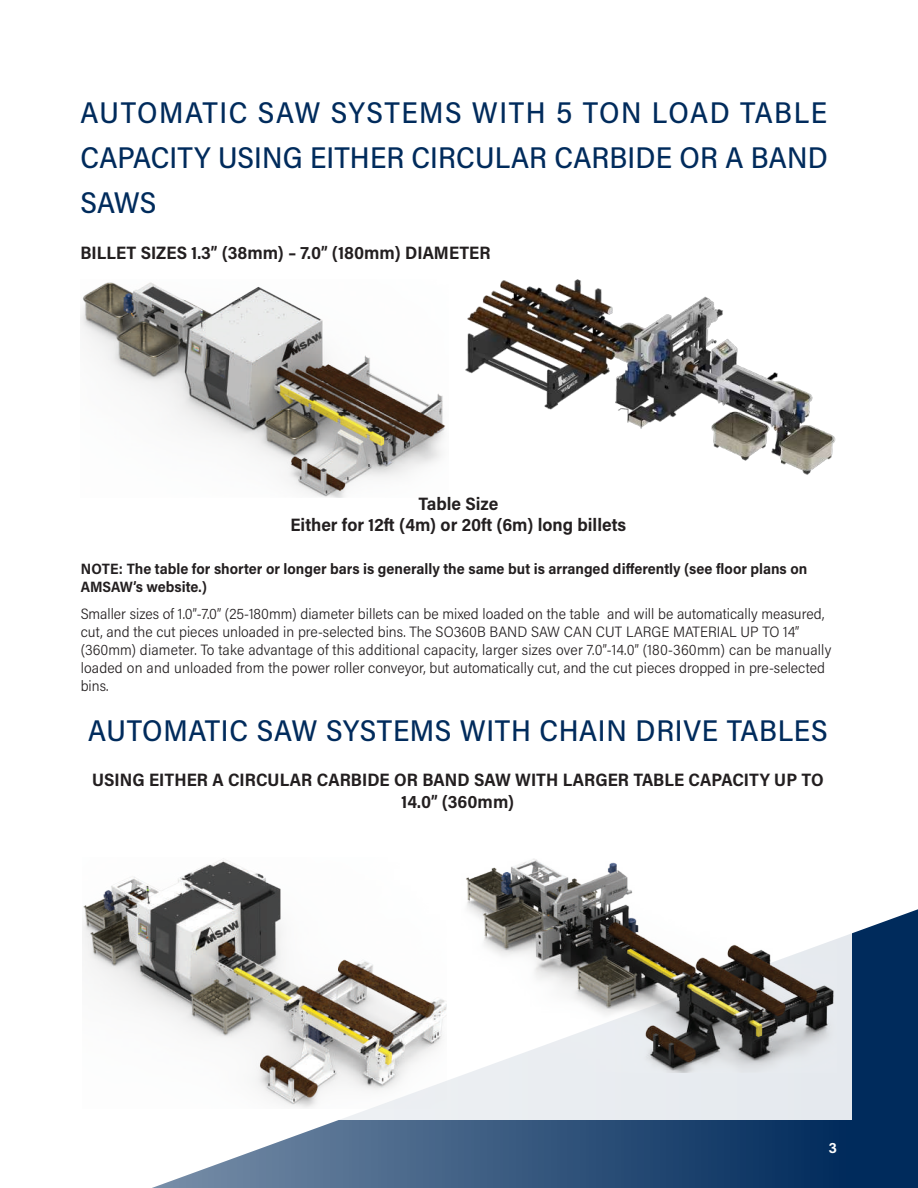
<style>
.page{position:relative;width:918px;height:1188px;background:#fff}
.page>*{position:absolute;margin:0;border:0;box-sizing:border-box;transform-origin:0 0}
.t1{font:500 30px/45px "Acumin Pro Semi Cond";letter-spacing:.01em;color:#002b5c;text-align:justify}
.t2{font:700 18px/21.6px "Acumin Pro Semi Cond";color:#231f20;text-align:center}
.t3{font:300 15px/18px "Acumin Pro Semi Cond";color:#231f20}
.t4{font:700 15px/18px "Acumin Pro Semi Cond";color:#231f20}
.t5{font:700 15px "Acumin Pro Semi Cond";color:#fff}
</style>
<div class="page">
<svg style="left:152px;top:909px;width:766px;height:279px;background:#3c5d82"></svg>
<div style="left:0;top:0;width:851px;height:1120px;background:#fff"></div>
<img style="left:81px;top:282px;width:365px;height:216px">
<img style="left:82px;top:860px;width:365px;height:249px">
<img style="left:465px;top:279px;width:371px;height:196px">
<img style="left:466px;top:859px;width:370px;height:213px">
<h1 class="t1" style="left:80px;top:89px;width:749px">AUTOMATIC SAW SYSTEMS WITH 5 TON LOAD TABLE CAPACITY USING EITHER CIRCULAR CARBIDE OR A BAND SAWS</h1>
<p class="t2" style="left:80px;top:241px;width:412px">BILLET SIZES 1.3” (38mm) – 7.0” (180mm) DIAMETER</p>
<p class="t2" style="left:290px;top:492px;width:337px">Table Size<br>Either for 12ft (4m) or 20ft (6m) long billets</p>
<p class="t4" style="left:81px;top:559px;width:728px">NOTE: The table for shorter or longer bars is generally the same but is arranged differently (see floor plans on<br>AMSAW’s website.)</p>
<p class="t3" style="left:81px;top:604px;width:752px">Smaller sizes of 1.0”-7.0” (25-180mm) diameter billets can be mixed loaded on the table and will be automatically measured, cut, and the cut pieces unloaded in pre-selected bins. The SO360B BAND SAW CAN CUT LARGE MATERIAL UP TO 14” (360mm) diameter. To take advantage of this additional capacity, larger sizes over 7.0”-14.0” (180-360mm) can be manually loaded on and unloaded from the power roller conveyor, but automatically cut, and the cut pieces dropped in pre-selected bins.</p>
<h1 class="t1" style="left:88px;top:706px;width:741px">AUTOMATIC SAW SYSTEMS WITH CHAIN DRIVE TABLES</h1>
<p class="t2" style="left:92px;top:768px;width:733px">USING EITHER A CIRCULAR CARBIDE OR BAND SAW WITH LARGER TABLE CAPACITY UP TO<br>14.0” (360mm)</p>
<p class="t5" style="left:829px;top:1137px;width:10px">3</p>
</div>
